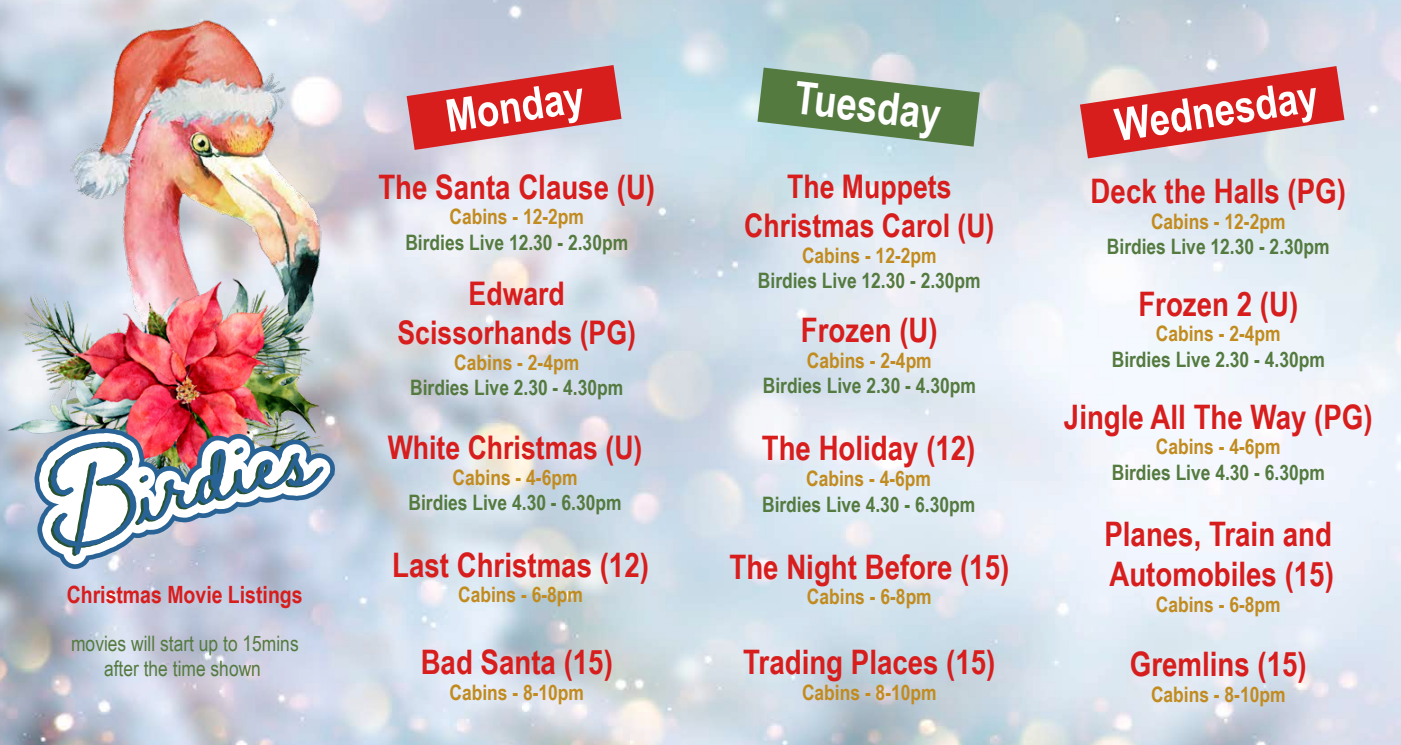
<style>
.page{position:relative;width:1401px;height:745px;background:#fff}
.page>*{position:absolute;margin:0;border:0;box-sizing:border-box;transform-origin:0 0}
.t1{font:700 45px "Arial Narrow";color:#fff}
.t2{font:700 33.75px/40.5px "Arial Narrow";color:#d81d1d}
.t3{font:700 32.5px/39px "Arial Narrow";color:#d81d1d;text-align:center}
.t4{font:700 23.75px "Arial Narrow";color:#d81d1d}
.t5{font:700 21.25px "Arial Narrow";color:#547a3f}
.t6{font:700 21.25px "Arial Narrow";color:#c18b1f}
.t7{font:21.25px/25.5px "Arial Narrow";color:#547a3f;text-align:center}
</style>
<div class="page">
<img style="left:0;top:0;width:1401px;height:744px">
<img style="left:39px;top:1px;width:330px;height:82px">
<img style="left:0;top:83px;width:396px;height:439px">
<svg style="left:407px;top:65px;width:215px;height:85px"></svg>
<svg style="left:757px;top:68px;width:223px;height:78px"></svg>
<svg style="left:1080px;top:66px;width:264px;height:92px"></svg>
<svg style="left:34px;top:428px;width:301px;height:140px"></svg>
<svg style="left:37px;top:430px;width:295px;height:136px"></svg>
<p class="t4" style="left:67px;top:576px;width:237px">Christmas Movie Listings</p>
<p class="t7" style="left:71px;top:629px;width:229px">movies will start up to 15mins after the time shown</p>
<h1 class="t1" style="left:441px;top:83px;width:141px;rotate:-9deg">Monday</h1>
<h1 class="t1" style="left:799px;top:63px;width:149px;rotate:7deg">Tuesday</h1>
<h1 class="t1" style="left:1110px;top:93px;width:206px;rotate:-9deg">Wednesday</h1>
<h2 class="t2" style="left:378px;top:165px;width:278px">The Santa Clause (U)</h2>
<p class="t6" style="left:449px;top:201px;width:136px">Cabins - 12-2pm</p>
<p class="t5" style="left:405px;top:226px;width:224px">Birdies Live 12.30 - 2.30pm</p>
<h3 class="t3" style="left:398px;top:272px;width:240px">Edward<br>Scissorhands (PG)</h3>
<p class="t6" style="left:454px;top:346px;width:126px">Cabins - 2-4pm</p>
<p class="t5" style="left:410px;top:371px;width:215px">Birdies Live 2.30 - 4.30pm</p>
<h3 class="t3" style="left:388px;top:426px;width:256px">White Christmas (U)</h3>
<p class="t6" style="left:453px;top:461px;width:126px">Cabins - 4-6pm</p>
<p class="t5" style="left:409px;top:486px;width:215px">Birdies Live 4.30 - 6.30pm</p>
<h2 class="t2" style="left:392px;top:542px;width:258px">Last Christmas (12)</h2>
<p class="t6" style="left:458px;top:578px;width:126px">Cabins - 6-8pm</p>
<h3 class="t3" style="left:744px;top:165px;width:252px">The Muppets<br>Christmas Carol (U)</h3>
<p class="t6" style="left:802px;top:239px;width:136px">Cabins - 12-2pm</p>
<p class="t5" style="left:758px;top:264px;width:224px">Birdies Live 12.30 - 2.30pm</p>
<h2 class="t2" style="left:801px;top:308px;width:138px">Frozen (U)</h2>
<p class="t6" style="left:807px;top:344px;width:126px">Cabins - 2-4pm</p>
<p class="t5" style="left:763px;top:369px;width:215px">Birdies Live 2.30 - 4.30pm</p>
<h2 class="t2" style="left:762px;top:426px;width:215px">The Holiday (12)</h2>
<p class="t6" style="left:806px;top:462px;width:126px">Cabins - 4-6pm</p>
<p class="t5" style="left:762px;top:487px;width:215px">Birdies Live 4.30 - 6.30pm</p>
<h2 class="t2" style="left:729px;top:544px;width:281px">The Night Before (15)</h2>
<p class="t6" style="left:807px;top:580px;width:126px">Cabins - 6-8pm</p>
<h2 class="t2" style="left:1091px;top:169px;width:257px">Deck the Halls (PG)</h2>
<p class="t6" style="left:1151px;top:205px;width:136px">Cabins - 12-2pm</p>
<p class="t5" style="left:1107px;top:230px;width:224px">Birdies Live 12.30 - 2.30pm</p>
<h2 class="t2" style="left:1138px;top:281px;width:161px">Frozen 2 (U)</h2>
<p class="t6" style="left:1156px;top:317px;width:126px">Cabins - 2-4pm</p>
<p class="t5" style="left:1112px;top:343px;width:215px">Birdies Live 2.30 - 4.30pm</p>
<h2 class="t2" style="left:1064px;top:394px;width:310px">Jingle All The Way (PG)</h2>
<p class="t6" style="left:1156px;top:430px;width:126px">Cabins - 4-6pm</p>
<p class="t5" style="left:1112px;top:456px;width:215px">Birdies Live 4.30 - 6.30pm</p>
<h2 class="t2" style="left:1104px;top:511px;width:231px">Planes, Train and<br>Automobiles (15)</h2>
<p class="t6" style="left:1156px;top:587px;width:126px">Cabins - 6-8pm</p>
<h2 class="t2" style="left:1130px;top:642px;width:178px">Gremlins (15)</h2>
<p class="t6" style="left:1151px;top:677px;width:136px">Cabins - 8-10pm</p>
<h2 class="t2" style="left:421px;top:640px;width:194px">Bad Santa (15)</h2>
<p class="t6" style="left:449px;top:675px;width:136px">Cabins - 8-10pm</p>
<h2 class="t2" style="left:743px;top:640px;width:254px">Trading Places (15)</h2>
<p class="t6" style="left:802px;top:675px;width:136px">Cabins - 8-10pm</p>
</div>
